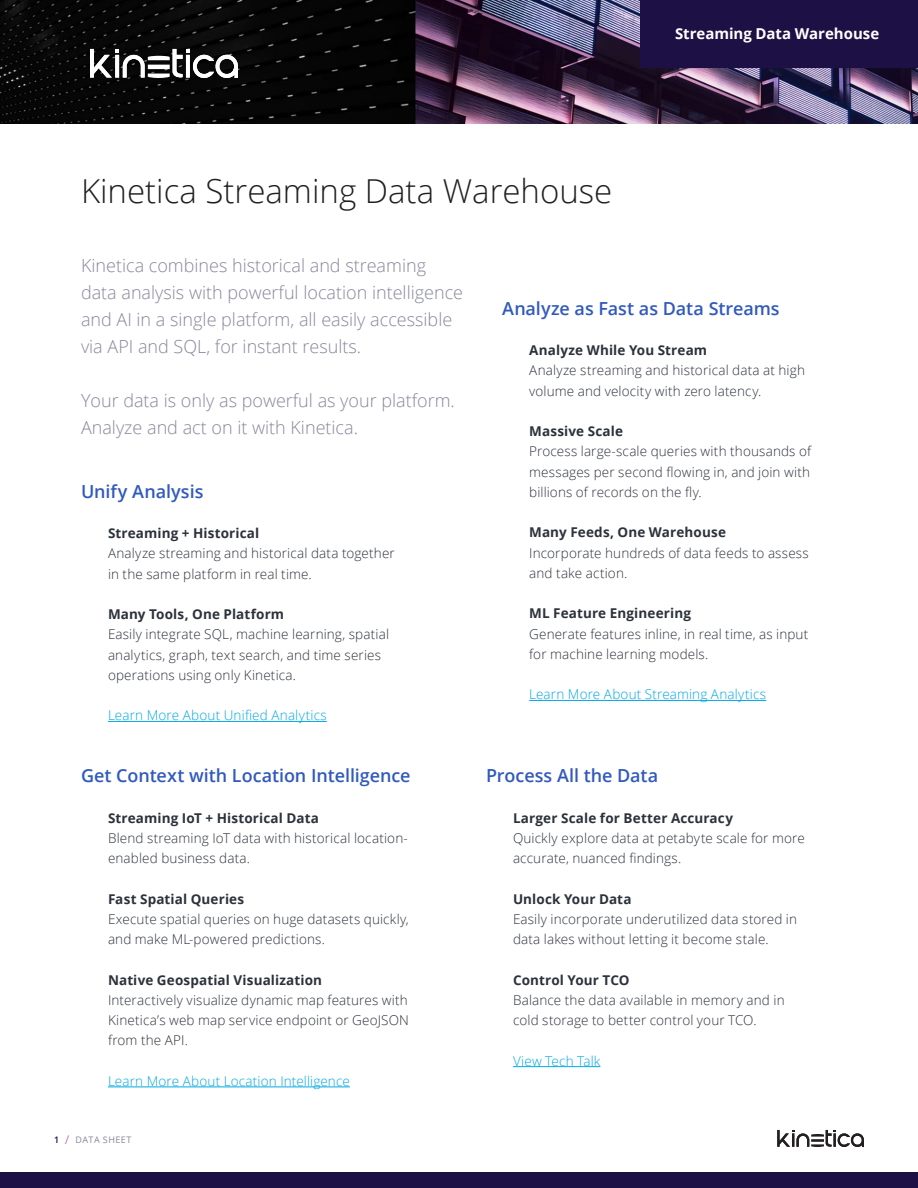
<style>
.page{position:relative;width:918px;height:1188px;background:#fff}
.page>*{position:absolute;margin:0;border:0;box-sizing:border-box;transform-origin:0 0}
.t1{font:300 33px "Open Sans";color:#231f20}
.t2{font:300 18px/27px "Open Sans";color:#87879b}
.Body_Large__10pt{font:600 18px "Open Sans";letter-spacing:-.005em;color:#315abd}
.Body_Large__10pt-2{font:700 15px "Open Sans";color:#fff}
.Body_Large__10pt-3{font:300 13.5px/20.2px "Open Sans";letter-spacing:.01em;color:#2c323b}
.Body_Large__10pt-4{font:700 13.5px "Open Sans";letter-spacing:.01em;color:#2c323b}
.Body_Large__10pt-5{font:300 13.5px "Open Sans";letter-spacing:.01em;color:#00a8e2}
.t3{font:9px "Open Sans";letter-spacing:.05em;color:#87879b}
.s1{font-weight:600;color:#1d1044}
.s2{font-weight:300;font-size:12px;color:#8e35b3}
</style>
<div class="page">
<svg style="left:777px;top:1130px;width:87px;height:18px"></svg>
<div style="left:0;top:1172px;width:918px;height:16px;background:#1d1044"></div>
<img style="left:0;top:0;width:918px;height:124px">
<svg style="left:90px;top:49px;width:148px;height:30px"></svg>
<div style="left:641px;top:0;width:277px;height:68px;background:#1d1044"></div>
<hr style="left:108px;top:721px;width:219px;height:1px;background:#00a8e2">
<hr style="left:108px;top:1087px;width:242px;height:1px;background:#00a8e2">
<hr style="left:529px;top:700px;width:237px;height:1px;background:#00a8e2">
<hr style="left:513px;top:1066px;width:87px;height:1px;background:#00a8e2">
<p class="t1" style="left:81px;top:169px;width:533px">Kinetica Streaming Data Warehouse</p>
<p class="Body_Large__10pt-2" style="left:675px;top:23px;width:206px">Streaming Data Warehouse</p>
<p class="t2" style="left:81px;top:251px;width:384px">Kinetica combines historical and streaming data analysis with powerful location intelligence and AI in a single platform, all easily accessible via API and SQL, for instant results.</p>
<p class="t2" style="left:81px;top:386px;width:375px">Your data is only as powerful as your platform.<br>Analyze and act on it with Kinetica.</p>
<p class="Body_Large__10pt" style="left:81px;top:479px;width:124px">Unify Analysis</p>
<p class="Body_Large__10pt-4" style="left:108px;top:524px;width:153px">Streaming + Historical</p>
<p class="Body_Large__10pt-3" style="left:108px;top:543px;width:288px">Analyze streaming and historical data together in the same platform in real time.</p>
<p class="Body_Large__10pt-4" style="left:108px;top:605px;width:178px">Many Tools, One Platform</p>
<p class="Body_Large__10pt-3" style="left:108px;top:624px;width:283px">Easily integrate SQL, machine learning, spatial analytics, graph, text search, and time series operations using only Kinetica.</p>
<p class="Body_Large__10pt-5" style="left:108px;top:706px;width:220px">Learn More About Unified Analytics</p>
<p class="Body_Large__10pt" style="left:81px;top:763px;width:331px">Get Context with Location Intelligence</p>
<p class="Body_Large__10pt-4" style="left:108px;top:808px;width:212px">Streaming IoT + Historical Data</p>
<p class="Body_Large__10pt-3" style="left:108px;top:827px;width:301px">Blend streaming IoT data with historical location&shy;enabled business data.</p>
<p class="Body_Large__10pt-4" style="left:108px;top:889px;width:138px">Fast Spatial Queries</p>
<p class="Body_Large__10pt-3" style="left:108px;top:908px;width:302px">Execute spatial queries on huge datasets quickly, and make ML-powered predictions.</p>
<p class="Body_Large__10pt-4" style="left:108px;top:970px;width:216px">Native Geospatial Visualization</p>
<p class="Body_Large__10pt-3" style="left:108px;top:989px;width:302px;text-align:justify">Interactively visualize dynamic map features with Kinetica’s web map service endpoint or GeoJSON from the API.</p>
<p class="Body_Large__10pt-5" style="left:108px;top:1072px;width:243px">Learn More About Location Intelligence</p>
<p class="t3" style="left:54px;top:1134px;width:79px"><span class="s1">1</span> <span class="s2">/</span> DATA SHEET</p>
<p class="Body_Large__10pt" style="left:502px;top:296px;width:279px">Analyze as Fast as Data Streams</p>
<p class="Body_Large__10pt-4" style="left:529px;top:341px;width:179px">Analyze While You Stream</p>
<p class="Body_Large__10pt-3" style="left:529px;top:360px;width:277px">Analyze streaming and historical data at high volume and velocity with zero latency.</p>
<p class="Body_Large__10pt-4" style="left:529px;top:422px;width:95px">Massive Scale</p>
<p class="Body_Large__10pt-3" style="left:529px;top:441px;width:283px;text-align:justify">Process large-scale queries with thousands of messages per second flowing in, and join with billions of records on the fly.</p>
<p class="Body_Large__10pt-4" style="left:529px;top:523px;width:198px">Many Feeds, One Warehouse</p>
<p class="Body_Large__10pt-3" style="left:529px;top:542px;width:281px">Incorporate hundreds of data feeds to assess and take action.</p>
<p class="Body_Large__10pt-4" style="left:529px;top:604px;width:163px">ML Feature Engineering</p>
<p class="Body_Large__10pt-3" style="left:529px;top:623px;width:281px">Generate features inline, in real time, as input for machine learning models.</p>
<p class="Body_Large__10pt-5" style="left:529px;top:685px;width:239px">Learn More About Streaming Analytics</p>
<p class="Body_Large__10pt" style="left:486px;top:763px;width:174px">Process All the Data</p>
<p class="Body_Large__10pt-4" style="left:513px;top:808px;width:222px">Larger Scale for Better Accuracy</p>
<p class="Body_Large__10pt-3" style="left:513px;top:827px;width:293px">Quickly explore data at petabyte scale for more accurate, nuanced findings.</p>
<p class="Body_Large__10pt-4" style="left:513px;top:889px;width:120px">Unlock Your Data</p>
<p class="Body_Large__10pt-3" style="left:513px;top:908px;width:286px">Easily incorporate underutilized data stored in data lakes without letting it become stale.</p>
<p class="Body_Large__10pt-4" style="left:513px;top:970px;width:118px">Control Your TCO</p>
<p class="Body_Large__10pt-3" style="left:513px;top:989px;width:273px">Balance the data available in memory and in cold storage to better control your TCO.</p>
<p class="Body_Large__10pt-5" style="left:513px;top:1051px;width:89px">View Tech Talk</p>
</div>
